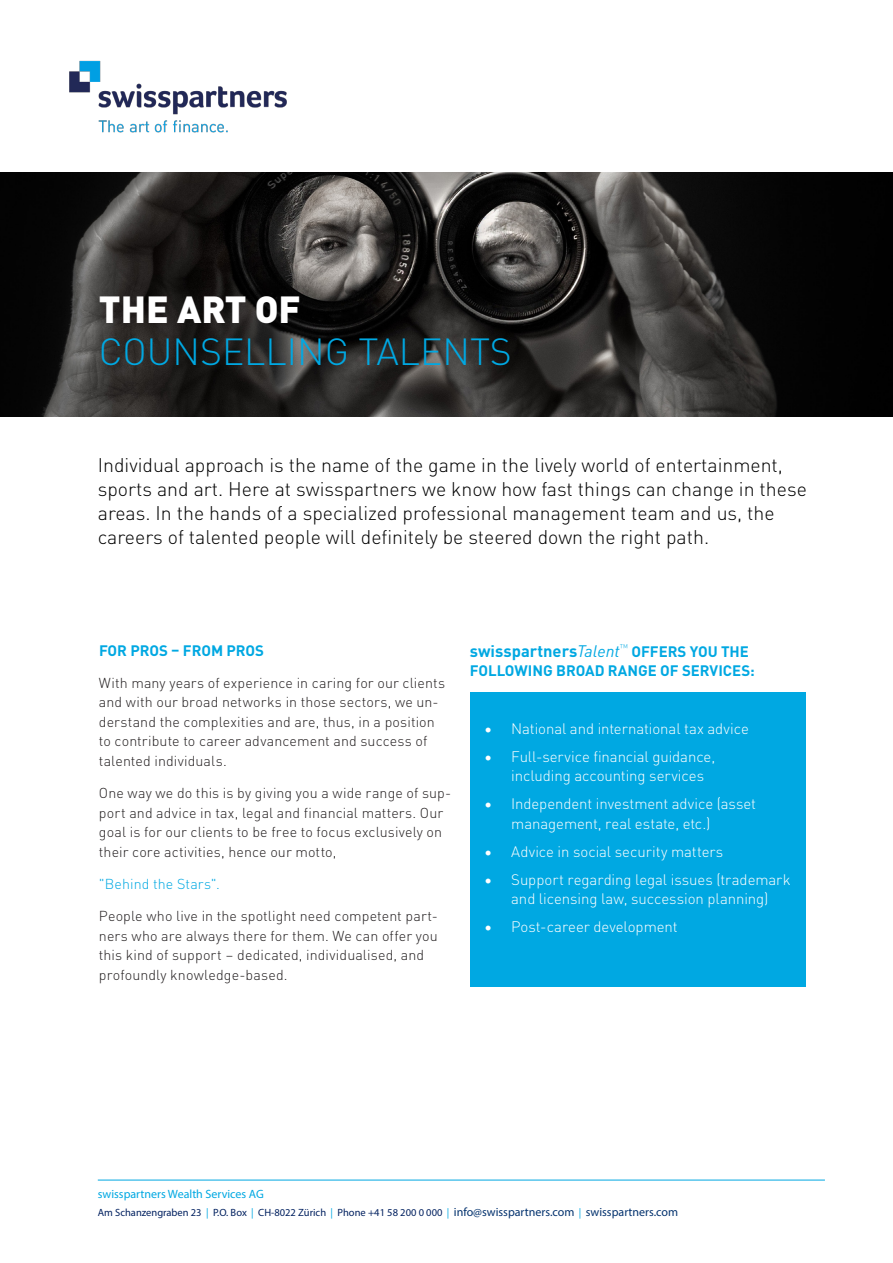
<style>
.page{position:relative;width:893px;height:1263px;background:#fff}
.page>*{position:absolute;margin:0;border:0;box-sizing:border-box;transform-origin:0 0}
.t1{font:300 37.35px/42.3px "DINOT";color:#00a8e2}
.t2{font:300 19.5px/24px "DINOT";color:#000}
.t3{font:700 16.5px "DINOT";color:#00a8e2}
.t4{font:300 15px/19.5px "DINOT";letter-spacing:-.005em;color:#fff}
.t5{font:700 15px "DINOT";color:#00a8e2}
.t6{font:300 14.25px/19.5px "DINOT";letter-spacing:.01em;color:#231f20}
.t7{font:300 14.25px "DINOT";letter-spacing:.005em;color:#00a8e2}
.t8{font:12px "Myriad Pro";color:#00a8e2}
.t9{font:10.5px "Myriad Pro";color:#00205f}
.s1{font-weight:900;color:#fff}
.s2{font-weight:400;font-style:italic}
.s3{font-size:15px}
.s4{color:#00a8e2}
.s5{font-size:12px;color:#03326e}
</style>
<div class="page">
<img style="left:69px;top:60px;width:218px;height:73px">
<img style="left:0;top:172px;width:893px;height:244px">
<hr style="left:98px;top:1180px;width:727px;height:1px;background:#00a8e2">
<div style="left:471px;top:692px;width:335px;height:295px;background:#00a8e2"></div>
<p class="t1" style="left:99px;top:286px;width:414px"><span class="s1">THE ART OF<br></span>COUNSELLING TALENTS</p>
<p class="t2" style="left:98px;top:452px;width:711px">Individual approach is the name of the game in the lively world of entertainment, sports and art. Here at swisspartners we know how fast things can change in these areas. In the hands of a specialized professional management team and us, the careers of talented people will definitely be steered down the right path.</p>
<p class="t5" style="left:99px;top:639px;width:167px">FOR PROS – FROM PROS</p>
<p class="t6" style="left:99px;top:672px;width:348px">With many years of experience in caring for our clients and with our broad networks in those sectors, we un&shy;derstand the complexities and are, thus, in a position to contribute to career advancement and success of talented individuals.</p>
<p class="t6" style="left:99px;top:782px;width:354px">One way we do this is by giving you a wide range of sup&shy;port and advice in tax, legal and financial matters. Our goal is for our clients to be free to focus exclusively on their core activities, hence our motto,</p>
<p class="t7" style="left:99px;top:873px;width:122px">"Behind the Stars".</p>
<p class="t6" style="left:99px;top:905px;width:340px">People who live in the spotlight need competent part&shy;ners who are always there for them. We can offer you this kind of support – dedicated, individualised, and profoundly knowledge-based.</p>
<p class="t3" style="left:470px;top:638px;width:281px">swisspartners<span class="s2">Talent</span><sup>™</sup> <span class="s3">OFFERS YOU THE</span></p>
<p class="t5" style="left:470px;top:659px;width:286px">FOLLOWING BROAD RANGE OF SERVICES:</p>
<p class="t4" style="left:484px;top:717px;width:266px">• National and international tax advice</p>
<p class="t4" style="left:511px;top:745px;width:205px;text-indent:-27px">• Full-service financial guidance, including accounting services</p>
<p class="t4" style="left:511px;top:793px;width:246px;text-indent:-27px">• Independent investment advice (asset management, real estate, etc.)</p>
<p class="t4" style="left:484px;top:840px;width:241px">• Advice in social security matters</p>
<p class="t4" style="left:484px;top:868px;width:308px;text-align:center">• Support regarding legal issues (trademark and licensing law, succession planning)</p>
<p class="t4" style="left:484px;top:916px;width:195px">• Post-career development</p>
<p class="t8" style="left:98px;top:1187px;width:168px">swisspartners Wealth Services AG</p>
<p class="t9" style="left:98px;top:1206px;width:582px">Am Schanzengraben 23 <span class="s4">|</span> P.O. Box <span class="s4">|</span> CH-8022 Zürich <span class="s4">|</span> Phone +41 58 200 0 000 <span class="s4">|</span> <span class="s5">info@swisspartners.com</span> <span class="s4">|</span> <span class="s5">swisspartners.com</span></p>
</div>
